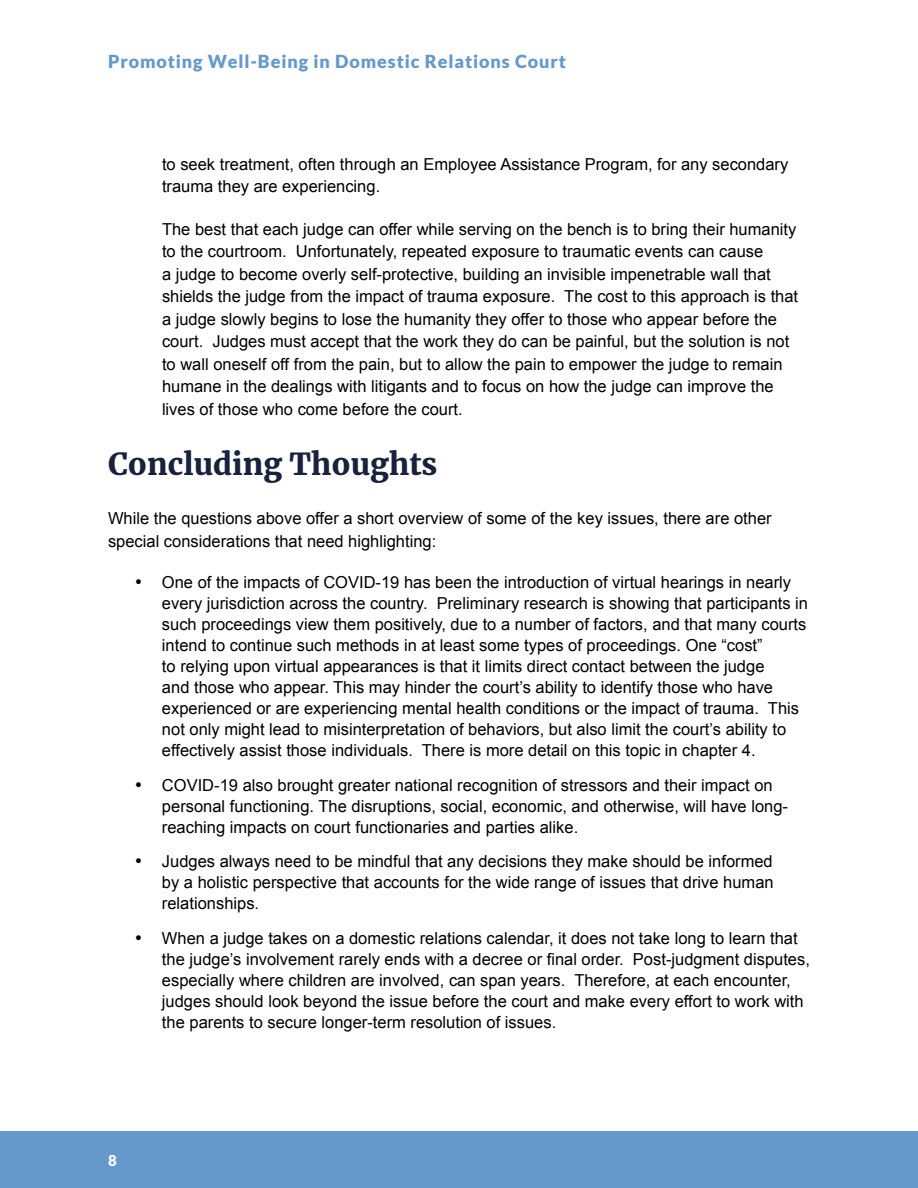
<style>
.page{position:relative;width:918px;height:1188px;background:#fff}
.page>*{position:absolute;margin:0;border:0;box-sizing:border-box;transform-origin:0 0}
.t1{font:900 30px "Merriweather";color:#18223c}
.t2{font:900 18px "Lato";letter-spacing:.05em;color:#6598cb}
.t3{font:16.5px/21px "Arial";color:#000}
.t4{font:900 15px "Lato";color:#fff}
</style>
<div class="page">
<div style="left:0;top:1131px;width:918px;height:57px;background:#6598cb"></div>
<p class="t2" style="left:108px;top:51px;width:459px">Promoting Well-Being in Domestic Relations Court</p>
<p class="t3" style="left:162px;top:153px;width:628px;line-height:22.5px">to seek treatment, often through an Employee Assistance Program, for any secondary trauma they are experiencing.</p>
<p class="t3" style="left:162px;top:218px;width:638px;line-height:22.5px">The best that each judge can offer while serving on the bench is to bring their humanity to the courtroom. Unfortunately, repeated exposure to traumatic events can cause<br>a judge to become overly self-protective, building an invisible impenetrable wall that shields the judge from the impact of trauma exposure. The cost to this approach is that a judge slowly begins to lose the humanity they offer to those who appear before the court. Judges must accept that the work they do can be painful, but the solution is not to wall oneself off from the pain, but to allow the pain to empower the judge to remain humane in the dealings with litigants and to focus on how the judge can improve the lives of those who come before the court.</p>
<h1 class="t1" style="left:108px;top:443px;width:331px">Concluding Thoughts</h1>
<p class="t3" style="left:108px;top:508px;width:665px;line-height:22.5px">While the questions above offer a short overview of some of the key issues, there are other special considerations that need highlighting:</p>
<p class="t3" style="left:162px;top:572px;width:648px;text-indent:-27px">• One of the impacts of COVID-19 has been the introduction of virtual hearings in nearly every jurisdiction across the country. Preliminary research is showing that participants in such proceedings view them positively, due to a number of factors, and that many courts intend to continue such methods in at least some types of proceedings. One “cost”<br>to relying upon virtual appearances is that it limits direct contact between the judge<br>and those who appear. This may hinder the court’s ability to identify those who have experienced or are experiencing mental health conditions or the impact of trauma. This not only might lead to misinterpretation of behaviors, but also limit the court’s ability to effectively assist those individuals. There is more detail on this topic in chapter 4.</p>
<p class="t3" style="left:162px;top:775px;width:628px;text-indent:-27px">• COVID-19 also brought greater national recognition of stressors and their impact on personal functioning. The disruptions, social, economic, and otherwise, will have long&shy;reaching impacts on court functionaries and parties alike.</p>
<p class="t3" style="left:162px;top:851px;width:613px;text-align:justify;text-indent:-27px">• Judges always need to be mindful that any decisions they make should be informed by a holistic perspective that accounts for the wide range of issues that drive human relationships.</p>
<p class="t3" style="left:162px;top:928px;width:649px;text-indent:-27px">• When a judge takes on a domestic relations calendar, it does not take long to learn that the judge’s involvement rarely ends with a decree or final order. Post-judgment disputes, especially where children are involved, can span years. Therefore, at each encounter, judges should look beyond the issue before the court and make every effort to work with the parents to secure longer-term resolution of issues.</p>
<p class="t4" style="left:108px;top:1151px;width:10px">8</p>
</div>
